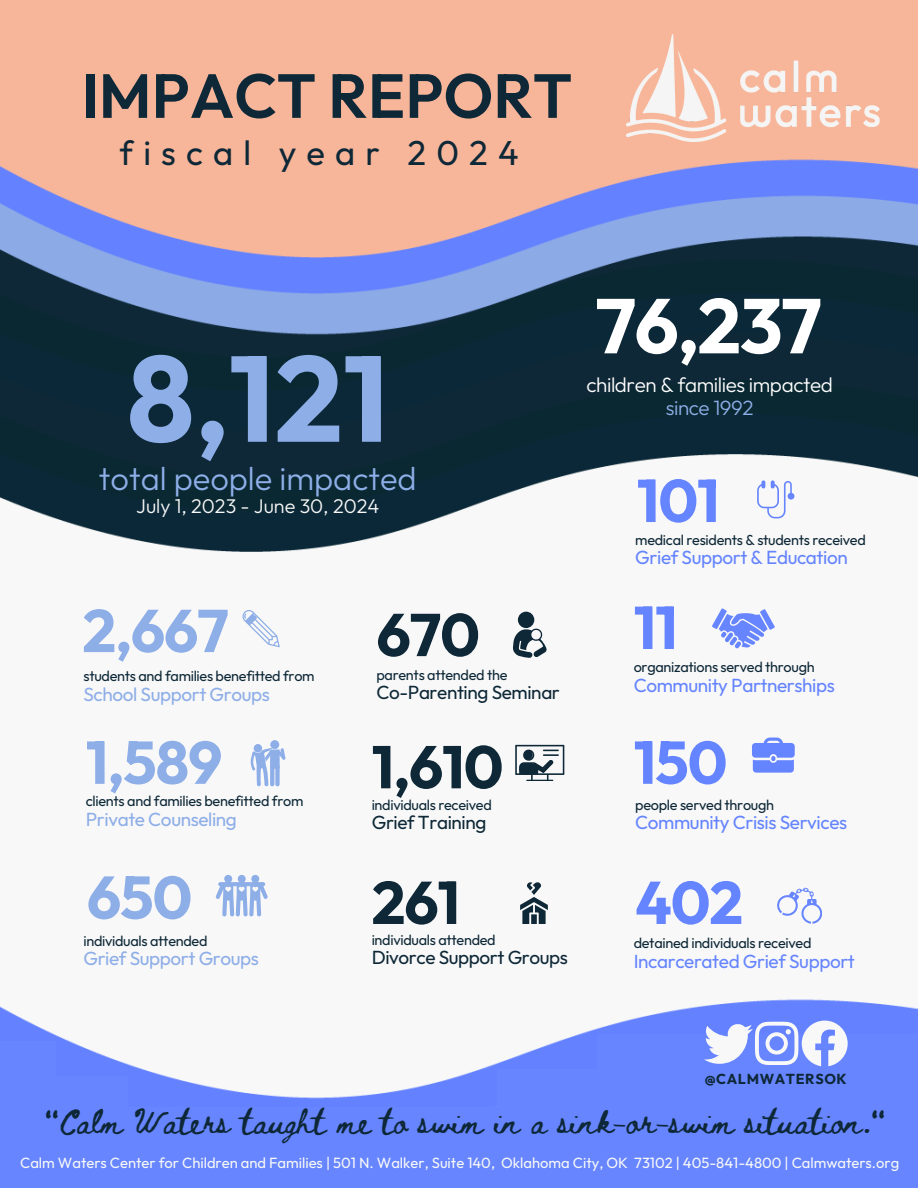
<style>
.page{position:relative;width:918px;height:1188px;background:#f7b69a}
.page>*{position:absolute;margin:0;border:0;box-sizing:border-box;transform-origin:0 0}
.t1{font:700 121.2px "Outfit";color:#8eaee8}
.t2{font:700 77.25px "Outfit";color:#fff}
.t3{font:600 62.1px "Outfit";color:#0e2837}
.t4{font:700 60px "Outfit";letter-spacing:-.02em;color:#8eaee8}
.t5{font:700 60px "Outfit";letter-spacing:-.02em;color:#6584ff}
.t6{font:700 60px "Outfit";letter-spacing:-.02em;color:#0e2837}
.t7{font:34.5px "Outfit";letter-spacing:.295em;color:#0e2837}
.t8{font:300 32.7px "Outfit";color:#8eaee8}
.t9{font:24.75px "Beth Ellen";color:#0e2837}
.t10{font:300 20.7px "Outfit";letter-spacing:-.02em;color:#fff}
.t11{font:300 20.7px "Outfit";letter-spacing:-.02em;color:#8eaee8}
.t12{font:300 19.8px "Outfit";color:#f8f8f8}
.t13{font:19.05px "Outfit";letter-spacing:-.02em;color:#6584ff}
.t14{font:19.05px "Outfit";letter-spacing:-.02em;color:#8eaee8}
.t15{font:19.05px "Outfit";letter-spacing:-.02em;color:#0e2837}
.t16{font:19.05px "Outfit";letter-spacing:-.02em;color:#6685ff}
.t17{font:14.85px "Outfit";color:#f8f8f8}
.t18{font:14.55px "Outfit";letter-spacing:-.02em;color:#0e2837}
.t19{font:700 14.4px "Outfit";letter-spacing:.045em;color:#0e2837}
</style>
<div class="page">
<img style="left:0;top:159px;width:918px;height:30px">
<img style="left:0;top:189px;width:918px;height:64px">
<div style="left:0;top:478px;width:138px;height:275px;background:#f8f8f8"></div>
<div style="left:52px;top:492px;width:866px;height:275px;background:#f8f8f8"></div>
<div style="left:0;top:710px;width:918px;height:428px;background:#f8f8f8"></div>
<img style="left:0;top:999px;width:918px;height:108px">
<div style="left:0;top:1107px;width:918px;height:81px;background:#6685ff"></div>
<div style="left:598px;top:1034px;width:320px;height:154px;background:#6685ff"></div>
<div style="left:497px;top:1069px;width:421px;height:119px;background:#6685ff"></div>
<div style="left:0;top:1041px;width:56px;height:147px;background:#6685ff"></div>
<div style="left:0;top:1077px;width:128px;height:111px;background:#6685ff"></div>
<img style="left:626px;top:35px;width:253px;height:107px">
<img style="left:0;top:253px;width:918px;height:33px">
<img style="left:0;top:286px;width:918px;height:266px">
<svg style="left:704px;top:1021px;width:143px;height:45px"></svg>
<svg style="left:250px;top:740px;width:36px;height:46px"></svg>
<svg style="left:216px;top:875px;width:52px;height:41px"></svg>
<svg style="left:243px;top:610px;width:37px;height:37px"></svg>
<div style="left:518px;top:612px;width:16px;height:16px;background:#0e2837;border-radius:50%"></div>
<svg style="left:513px;top:628px;width:34px;height:30px"></svg>
<svg style="left:515px;top:745px;width:49px;height:36px"></svg>
<svg style="left:520px;top:882px;width:28px;height:42px"></svg>
<svg style="left:777px;top:888px;width:45px;height:36px"></svg>
<svg style="left:752px;top:738px;width:43px;height:34px"></svg>
<svg style="left:757px;top:480px;width:37px;height:38px"></svg>
<svg style="left:712px;top:608px;width:63px;height:41px"></svg>
<p class="t3" style="left:81px;top:56px;width:492px">IMPACT REPORT</p>
<h4 class="t7" style="left:119px;top:130px;width:401px">fiscal year 2024</h4>
<h4 class="t1" style="left:127px;top:321px;width:264px">8,121</h4>
<p class="t8" style="left:99px;top:457px;width:319px">total people impacted</p>
<p class="t12" style="left:136px;top:493px;width:245px">July 1, 2023 - June 30, 2024</p>
<p class="t4" style="left:82px;top:592px;width:148px">2,667</p>
<p class="t6" style="left:377px;top:596px;width:105px">670</p>
<p class="t18" style="left:83px;top:666px;width:233px">students and families benefitted from</p>
<p class="t14" style="left:83px;top:682px;width:188px">School Support Groups</p>
<p class="t18" style="left:377px;top:666px;width:132px">parents attended the</p>
<p class="t15" style="left:377px;top:680px;width:185px">Co-Parenting Seminar</p>
<h1 class="t4" style="left:86px;top:724px;width:138px">1,589</h1>
<h2 class="t18" style="left:86px;top:791px;width:219px">clients and families benefitted from</h2>
<p class="t14" style="left:86px;top:807px;width:153px">Private Counseling</p>
<p class="t6" style="left:372px;top:728px;width:133px">1,610</p>
<p class="t18" style="left:372px;top:795px;width:122px">individuals received</p>
<h4 class="t15" style="left:372px;top:810px;width:116px">Grief Training</h4>
<p class="t4" style="left:87px;top:859px;width:107px">650</p>
<p class="t6" style="left:372px;top:864px;width:90px">261</p>
<p class="t18" style="left:83px;top:932px;width:126px">individuals attended</p>
<p class="t14" style="left:83px;top:946px;width:177px">Grief Support Groups</p>
<p class="t18" style="left:372px;top:930px;width:126px">individuals attended</p>
<h4 class="t15" style="left:372px;top:945px;width:198px">Divorce Support Groups</h4>
<p class="t2" style="left:595px;top:276px;width:228px">76,237</p>
<p class="t10" style="left:586px;top:372px;width:248px">children &amp; families impacted</p>
<p class="t11" style="left:666px;top:394px;width:89px">since 1992</p>
<p class="t5" style="left:637px;top:462px;width:84px">101</p>
<p class="t18" style="left:635px;top:531px;width:232px">medical residents &amp; students received</p>
<h4 class="t13" style="left:635px;top:545px;width:214px">Grief Support &amp; Education</h4>
<p class="t5" style="left:634px;top:589px;width:46px">11</p>
<p class="t18" style="left:634px;top:658px;width:182px">organizations served through</p>
<p class="t13" style="left:634px;top:673px;width:203px">Community Partnerships</p>
<h4 class="t5" style="left:634px;top:724px;width:95px">150</h4>
<p class="t18" style="left:635px;top:795px;width:140px">people served through</p>
<p class="t13" style="left:635px;top:810px;width:213px">Community Crisis Services</p>
<p class="t5" style="left:635px;top:864px;width:109px">402</p>
<p class="t18" style="left:634px;top:933px;width:179px">detained individuals received</p>
<p class="t16" style="left:634px;top:949px;width:223px">Incarcerated Grief Support</p>
<p class="t19" style="left:705px;top:1070px;width:144px">@CALMWATERSOK</p>
<p class="t9" style="left:45px;top:1110px;width:842px">"Calm Waters taught me to swim in a sink-or-swim situation."</p>
<h4 class="t17" style="left:20px;top:1153px;width:881px">Calm Waters Center for Children and Families | 501 N. Walker, Suite 140, Oklahoma City, OK 73102 | 405-841-4800 | Calmwaters.org</h4>
</div>
